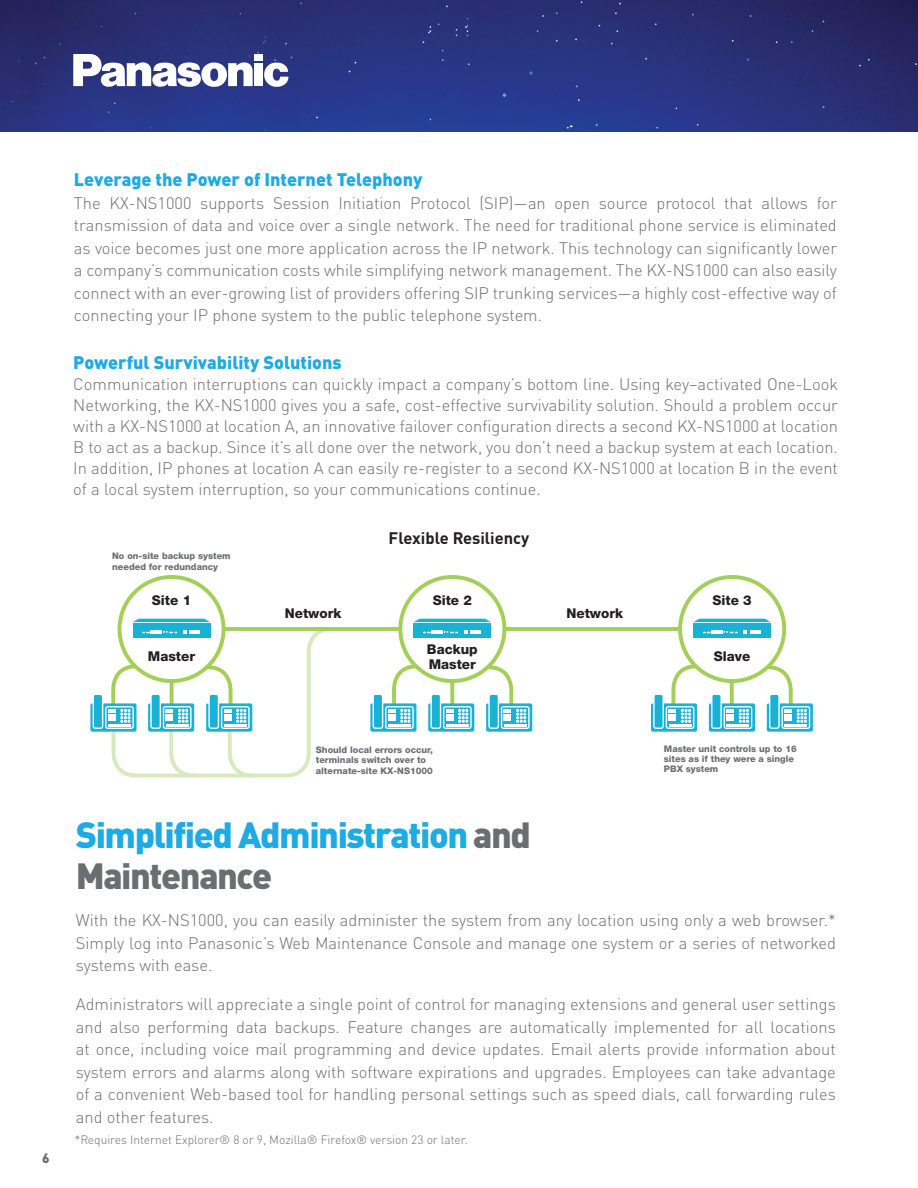
<style>
.page{position:relative;width:918px;height:1188px;background:#fff}
.page>*{position:absolute;margin:0;border:0;box-sizing:border-box;transform-origin:0 0}
.t1{font:900 36px/40.5px "DINOT";letter-spacing:-.04em;color:#1eaae2}
.t2{font:900 18px "DINOT";color:#1eaae2}
.t3{font:300 16.5px/22.5px "DINOT";color:#6c6d70;text-align:justify}
.t4{font:700 16.5px "DINOT";color:#231f20}
.t5{font:800 13.5px/15.1px "Helvetica Neue LT Std";color:#231f20}
.t6{font:900 13.5px "DINOT";color:#6c6d70}
.t7{font:300 12px "DINOT";color:#6c6d70}
.t8{font:800 9.15px/10.4px "Helvetica Neue LT Std";color:#6c6d70}
.s1{color:#6c6d70}
</style>
<div class="page">
<img style="left:0;top:0;width:918px;height:131px">
<svg style="left:73px;top:54px;width:180px;height:33px"></svg>
<div style="left:254px;top:63px;width:9px;height:23px;background:#fff"></div>
<div style="left:254px;top:54px;width:9px;height:6px;background:#fff"></div>
<svg style="left:264px;top:62px;width:25px;height:25px"></svg>
<div style="left:678px;top:575px;width:108px;height:108px;border:4px solid #a3cf57;border-radius:50%"></div>
<div style="left:398px;top:575px;width:108px;height:108px;border:4px solid #a3cf57;border-radius:50%"></div>
<svg style="left:450px;top:679px;width:4px;height:15px"></svg>
<svg style="left:730px;top:680px;width:4px;height:14px"></svg>
<svg style="left:90px;top:703px;width:47px;height:29px"></svg>
<svg style="left:93px;top:619px;width:235px;height:159px"></svg>
<svg style="left:370px;top:703px;width:46px;height:29px"></svg>
<svg style="left:373px;top:662px;width:48px;height:67px"></svg>
<div style="left:428px;top:703px;width:46px;height:29px;background:#1ab2d4;border-radius:2px"></div>
<svg style="left:430px;top:694px;width:42px;height:35px"></svg>
<div style="left:486px;top:703px;width:46px;height:29px;background:#1ab2d4;border-radius:2px"></div>
<svg style="left:485px;top:663px;width:45px;height:66px"></svg>
<div style="left:693px;top:623px;width:78px;height:15px;background:#1ab2d4"></div>
<svg style="left:693px;top:619px;width:78px;height:3px"></svg>
<svg style="left:744px;top:631px;width:17px;height:3px"></svg>
<svg style="left:703px;top:631px;width:35px;height:3px"></svg>
<div style="left:651px;top:703px;width:46px;height:29px;background:#1ab2d4;border-radius:2px"></div>
<svg style="left:653px;top:662px;width:47px;height:67px"></svg>
<div style="left:709px;top:703px;width:46px;height:29px;background:#1ab2d4;border-radius:2px"></div>
<svg style="left:711px;top:694px;width:41px;height:35px"></svg>
<div style="left:767px;top:703px;width:46px;height:29px;background:#1ab2d4;border-radius:2px"></div>
<svg style="left:764px;top:663px;width:46px;height:66px"></svg>
<div style="left:413px;top:623px;width:78px;height:15px;background:#1ab2d4"></div>
<svg style="left:414px;top:619px;width:77px;height:3px"></svg>
<svg style="left:464px;top:631px;width:17px;height:3px"></svg>
<svg style="left:423px;top:631px;width:35px;height:3px"></svg>
<hr style="left:224px;top:627px;width:176px;height:4px;background:#a3cf57">
<hr style="left:504px;top:627px;width:176px;height:4px;background:#a3cf57">
<p class="t2" style="left:74px;top:168px;width:350px">Leverage the Power of Internet Telephony</p>
<p class="t3" style="left:74px;top:191px;width:765px">The KX-NS1000 supports Session Initiation Protocol (SIP)—an open source protocol that allows for transmission of data and voice over a single network. The need for traditional phone service is eliminated as voice becomes just one more application across the IP network. This technology can significantly lower a company’s communication costs while simplifying network management. The KX-NS1000 can also easily connect with an ever-growing list of providers offering SIP trunking services—a highly cost-effective way of connecting your IP phone system to the public telephone system.</p>
<p class="t2" style="left:73px;top:351px;width:270px">Powerful Survivability Solutions</p>
<p class="t3" style="left:73px;top:374px;width:766px;line-height:21px">Communication interruptions can quickly impact a company’s bottom line. Using key–activated One-Look Networking, the KX-NS1000 gives you a safe, cost-effective survivability solution. Should a problem occur with a KX-NS1000 at location A, an innovative failover configuration directs a second KX-NS1000 at location B to act as a backup. Since it’s all done over the network, you don’t need a backup system at each location.<br>In addition, IP phones at location A can easily re-register to a second KX-NS1000 at location B in the event of a local system interruption, so your communications continue.</p>
<p class="t4" style="left:389px;top:527px;width:142px">Flexible Resiliency</p>
<p class="t8" style="left:112px;top:551px;width:120px">No on-site backup system needed for redundancy</p>
<p class="t5" style="left:152px;top:593px;width:41px">Site 1</p>
<p class="t5" style="left:148px;top:648px;width:49px">Master</p>
<p class="t5" style="left:285px;top:606px;width:58px">Network</p>
<p class="t5" style="left:433px;top:593px;width:41px">Site 2</p>
<p class="t5" style="left:427px;top:641px;width:52px">Backup<br>Master</p>
<p class="t5" style="left:566px;top:606px;width:58px">Network</p>
<p class="t5" style="left:713px;top:593px;width:41px">Site 3</p>
<p class="t5" style="left:714px;top:648px;width:38px">Slave</p>
<p class="t6" style="left:42px;top:1149px;width:9px">6</p>
<p class="t8" style="left:316px;top:744px;width:119px">Should local errors occur, terminals switch over to alternate-site KX-NS1000</p>
<p class="t8" style="left:664px;top:743px;width:134px">Master unit controls up to 16 sites as if they were a single<br>PBX system</p>
<h1 class="t1" style="left:76px;top:814px;width:457px">Simplified Administration <span class="s1">and<br>Maintenance</span></h1>
<p class="t3" style="left:76px;top:909px;width:762px">With the KX-NS1000, you can easily administer the system from any location using only a web browser.* Simply log into Panasonic’s Web Maintenance Console and manage one system or a series of networked systems with ease.</p>
<p class="t3" style="left:76px;top:993px;width:762px">Administrators will appreciate a single point of control for managing extensions and general user settings and also performing data backups. Feature changes are automatically implemented for all locations at once, including voice mail programming and device updates. Email alerts provide information about system errors and alarms along with software expirations and upgrades. Employees can take advantage of a convenient Web-based tool for handling personal settings such as speed dials, call forwarding rules and other features.</p>
<p class="t7" style="left:75px;top:1132px;width:395px">*Requires Internet Explorer® 8 or 9, Mozilla® Firefox® version 23 or later.</p>
</div>
